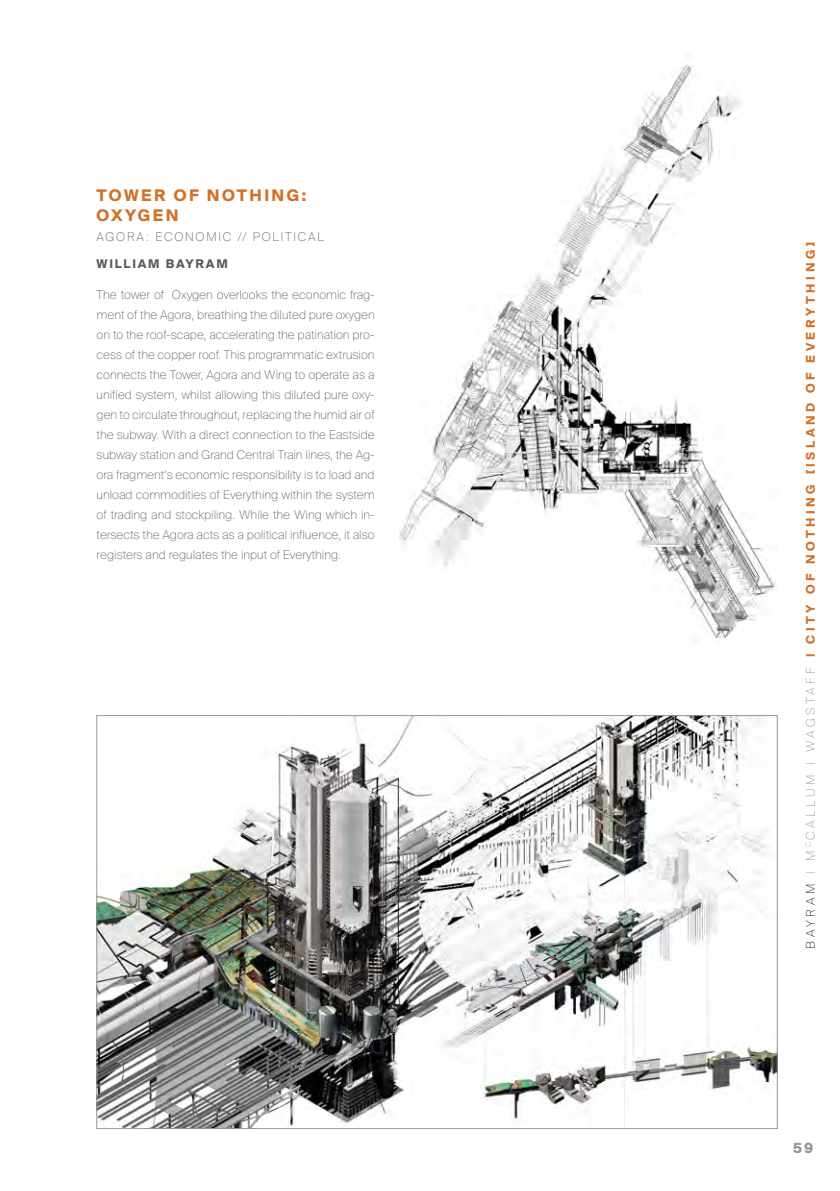
<style>
.page{position:relative;width:840px;height:1191px;background:#fff}
.page>*{position:absolute;margin:0;border:0;box-sizing:border-box;transform-origin:0 0}
.PROJECT_title{font:700 16px/20px "Suisse Intl";letter-spacing:.15em;color:#d37028}
.t1{font:700 14px "Suisse Intl";color:#939998}
.PROJECT_title-2{font:100 12px/20px "Suisse Intl";color:#5a5a5a;text-align:justify}
.MARGIN_Student_tutor{font:700 12px "Suisse Intl";letter-spacing:.3em;color:#d37028}
.PROJECT_title-3{font:100 12px "Suisse Intl";letter-spacing:.15em;color:#5a5a5a}
.PROJECT_student_name{font:700 12px "Suisse Intl";letter-spacing:.15em;color:#5a5a5a}
.s1{font-weight:100;color:#231f20}
.s2{font-weight:100;color:#939998}
</style>
<div class="page">
<img style="left:399px;top:65px;width:377px;height:574px">
<img style="left:98px;top:717px;width:677px;height:409px">
<p class="PROJECT_title" style="left:97px;top:186px;width:211px">TOWER OF NOTHING:<br>OXYGEN</p>
<p class="PROJECT_title-3" style="left:97px;top:230px;width:228px">AGORA: ECONOMIC // POLITICAL</p>
<p class="PROJECT_student_name" style="left:97px;top:257px;width:133px">WILLIAM BAYRAM</p>
<p class="PROJECT_title-2" style="left:97px;top:284px;width:279px">The tower of Oxygen overlooks the economic frag&shy;ment of the Agora, breathing the diluted pure oxygen on to the roof-scape, accelerating the patination pro&shy;cess of the copper roof. This programmatic extrusion connects the Tower, Agora and Wing to operate as a unified system, whilst allowing this diluted pure oxy&shy;gen to circulate throughout, replacing the humid air of the subway. With a direct connection to the Eastside subway station and Grand Central Train lines, the Ag&shy;ora fragment’s economic responsibility is to load and unload commodities of Everything within the system of trading and stockpiling. While the Wing which in&shy;tersects the Agora acts as a political influence, it also registers and regulates the input of Everything.</p>
<p class="MARGIN_Student_tutor" style="left:803px;top:948px;width:708px;rotate:-90deg"><span class="s1">BAYRAM</span> <span class="s2">| M</span> <sup>C</sup><span class="s2">CALLUM | WAGSTAFF</span> | CITY OF NOTHING [ISLAND OF EVERYTHING]</p>
<p class="t1" style="left:792px;top:1140px;width:22px">59</p>
</div>
